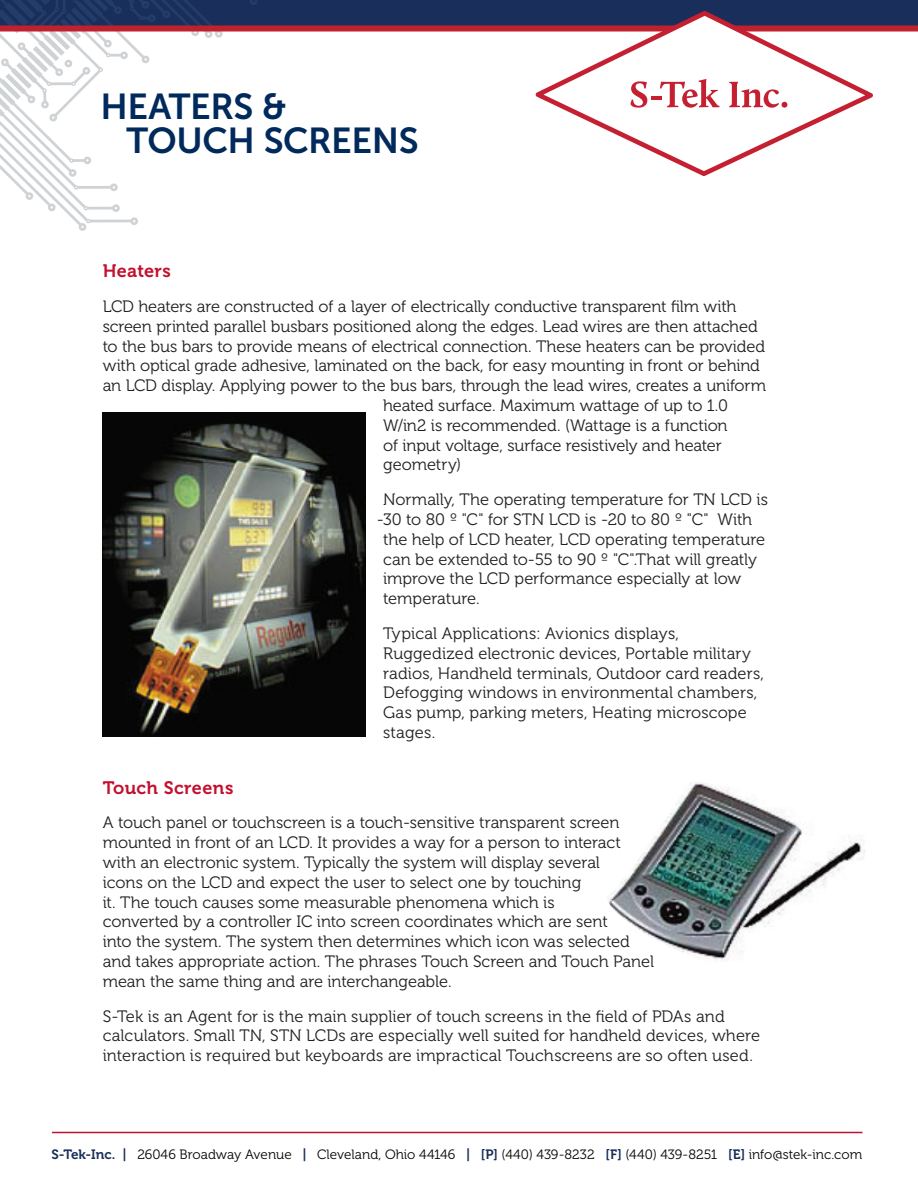
<style>
.page{position:relative;width:918px;height:1188px;background:#fff}
.page>*{position:absolute;margin:0;border:0;box-sizing:border-box;transform-origin:0 0}
.t1{font:36px/34.5px "Museo Sans 700";letter-spacing:-.01em;color:#00295c}
.t2{font:18px "Museo 700";letter-spacing:.02em;color:#c3102f}
.t3{font:16.5px/19.8px "Museo 300";letter-spacing:-.005em;color:#231f20}
.t4{font:13.5px "Museo 300";color:#050504}
.s1{font-family:"Museo 700";color:#192e5a}
</style>
<div class="page">
<div style="left:0;top:0;width:918px;height:28px;background:#192e5a"></div>
<svg style="left:0;top:0;width:257px;height:231px"></svg>
<div style="left:0;top:26px;width:918px;height:6px;background:#bf212f"></div>
<svg style="left:536px;top:11px;width:337px;height:165px"></svg>
<svg style="left:631px;top:79px;width:89px;height:29px"></svg>
<svg style="left:729px;top:82px;width:58px;height:26px"></svg>
<hr style="left:52px;top:1132px;width:810px;height:1px;background:#c3102f">
<img style="left:607px;top:782px;width:258px;height:178px">
<img style="left:103px;top:412px;width:262px;height:324px">
<h1 class="t1" style="left:127px;top:89px;width:294px;text-indent:-26px">HEATERS &amp;<br>TOUCH SCREENS</h1>
<p class="t2" style="left:103px;top:261px;width:70px">Heaters</p>
<p class="t3" style="left:103px;top:297px;width:635px">LCD heaters are constructed of a layer of electrically conductive transparent film with</p>
<p class="t3" style="left:103px;top:317px;width:657px">screen printed parallel busbars positioned along the edges. Lead wires are then attached</p>
<p class="t3" style="left:103px;top:336px;width:664px">to the bus bars to provide means of electrical connection. These heaters can be provided</p>
<p class="t3" style="left:103px;top:356px;width:659px">with optical grade adhesive, laminated on the back, for easy mounting in front or behind</p>
<p class="t3" style="left:103px;top:376px;width:665px">an LCD display. Applying power to the bus bars, through the lead wires, creates a uniform</p>
<p class="t3" style="left:383px;top:396px;width:346px">heated surface. Maximum wattage of up to 1.0</p>
<p class="t3" style="left:383px;top:416px;width:346px">W/in2 is recommended. (Wattage is a function</p>
<p class="t3" style="left:383px;top:435px;width:340px">of input voltage, surface resistively and heater</p>
<p class="t3" style="left:383px;top:455px;width:80px">geometry)</p>
<p class="t3" style="left:383px;top:490px;width:386px">Normally, The operating temperature for TN LCD is</p>
<p class="t3" style="left:377px;top:510px;width:377px">-30 to 80 º "C" for STN LCD is -20 to 80 º "C" With</p>
<p class="t3" style="left:383px;top:530px;width:383px">the help of LCD heater, LCD operating temperature</p>
<p class="t3" style="left:383px;top:549px;width:375px">can be extended to-55 to 90 º "C".That will greatly</p>
<p class="t3" style="left:383px;top:569px;width:360px">improve the LCD performance especially at low</p>
<p class="t3" style="left:383px;top:589px;width:98px">temperature.</p>
<p class="t3" style="left:383px;top:624px;width:382px">Typical Applications: Avionics displays, Ruggedized electronic devices, Portable military radios, Handheld terminals, Outdoor card readers, Defogging windows in environmental chambers, Gas pump, parking meters, Heating microscope stages.</p>
<p class="t2" style="left:103px;top:777px;width:132px">Touch Screens</p>
<p class="t3" style="left:103px;top:813px;width:553px">A touch panel or touchscreen is a touch-sensitive transparent screen mounted in front of an LCD. It provides a way for a person to interact with an electronic system. Typically the system will display several<br>icons on the LCD and expect the user to select one by touching<br>it. The touch causes some measurable phenomena which is<br>converted by a controller IC into screen coordinates which are sent<br>into the system. The system then determines which icon was selected and takes appropriate action. The phrases Touch Screen and Touch Panel mean the same thing and are interchangeable.</p>
<p class="t3" style="left:103px;top:1006px;width:659px">S-Tek is an Agent for is the main supplier of touch screens in the field of PDAs and calculators. Small TN, STN LCDs are especially well suited for handheld devices, where interaction is required but keyboards are impractical Touchscreens are so often used.</p>
<p class="t4" style="left:51px;top:1147px;width:812px"><span class="s1">S-Tek-Inc. |</span> 26046 Broadway Avenue <span class="s1">|</span> Cleveland, Ohio 44146 <span class="s1">| [P]</span> (440) 439-8232 <span class="s1">[F]</span> (440) 439-8251 <span class="s1">[E]</span> info@stek-inc.com</p>
</div>
